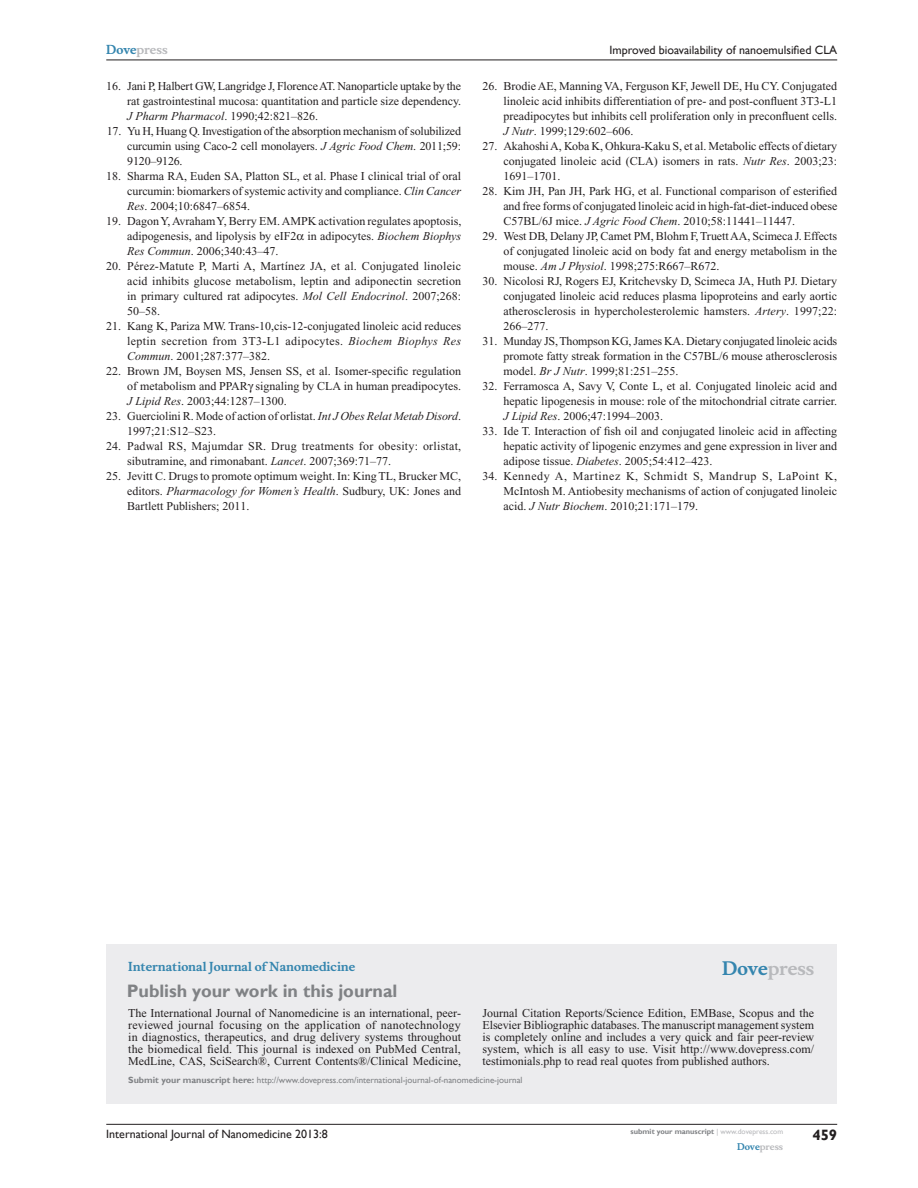
<style>
.page{position:relative;width:918px;height:1188px;background:#fff}
.page>*{position:absolute;margin:0;border:0;box-sizing:border-box;transform-origin:0 0}
.PromBx-H1{font:700 18px "Gill Sans";color:#808285}
.PromBx-Brand{font:700 18px "Musee";color:#b8b9bc}
.t1{font:700 15px "Gill Sans";color:#231f20}
.RefNL2{font:12px/15px "Times New Roman";color:#231f20;text-align:justify}
.PromBx-Tx{font:12px/12px "Times New Roman";color:#231f20;text-align:justify}
.RefNL2-2{font:12px/15px "Times New Roman";letter-spacing:.02em;color:#231f20}
.t2{font:12px "Gill Sans";color:#231f20}
.PromBx-JrnlName{font:700 12px "Musee";color:#3485ae}
.t3{font:700 12px "Musee";color:#b8b9bc}
.PromBx-SubmitMssWebA{font:9px "Gill Sans";color:#808285}
.t4{font:700 9px "Musee";color:#b8b9bc}
.t5{font:700 7.5px "Gill Sans";color:#808285}
.s1{color:#3485ae}
.s2{font-style:italic}
.s3{font-weight:700}
.s4{font-weight:400;color:#b8b9bc}
</style>
<div class="page">
<div style="left:106px;top:944px;width:731px;height:159px;background:#ececee"></div>
<hr style="left:106px;top:1124px;width:731px;height:1px;background:#231f20">
<hr style="left:106px;top:60px;width:731px;height:1px;background:#231f20">
<p class="t3" style="left:106px;top:43px;width:63px"><span class="s1">Dove</span>press</p>
<p class="RefNL2" style="left:127px;top:79px;width:335px;text-indent:-21px">16. Jani P, Halbert GW, Langridge J, Florence AT. Nanoparticle uptake by the rat gastrointestinal mucosa: quantitation and particle size dependency.<br><span class="s2">J Pharm Pharmacol</span>. 1990;42:821–826.</p>
<p class="RefNL2" style="left:127px;top:124px;width:335px;text-indent:-20px">17. Yu H, Huang Q. Investigation of the absorption mechanism of solubilized curcumin using Caco-2 cell monolayers. <span class="s2">J Agric Food Chem</span>. 2011;59:<br>9120–9126.</p>
<p class="RefNL2" style="left:127px;top:169px;width:335px;text-indent:-21px">18. Sharma RA, Euden SA, Platton SL, et al. Phase I clinical trial of oral curcumin: biomarkers of systemic activity and compliance. <span class="s2">Clin Cancer Res</span>. 2004;10:6847–6854.</p>
<p class="RefNL2" style="left:127px;top:214px;width:336px;text-indent:-21px">19. Dagon Y, Avraham Y, Berry EM. AMPK activation regulates apoptosis, adipogenesis, and lipolysis by eIF2 in adipocytes. <span class="s2">Biochem Biophys Res Commun</span>. 2006;340:43–47.</p>
<p class="RefNL2" style="left:127px;top:259px;width:335px;text-indent:-21px">20. Pérez-Matute P, Marti A, Martínez JA, et al. Conjugated linoleic acid inhibits glucose metabolism, leptin and adiponectin secretion in primary cultured rat adipocytes. <span class="s2">Mol Cell Endocrinol</span>. 2007;268:<br>50–58.</p>
<p class="RefNL2" style="left:127px;top:319px;width:335px;text-indent:-21px">21. Kang K, Pariza MW. Trans-10,cis-12-conjugated linoleic acid reduces leptin secretion from 3T3-L1 adipocytes. <span class="s2">Biochem Biophys Res Commun</span>. 2001;287:377–382.</p>
<p class="RefNL2" style="left:127px;top:364px;width:335px;text-indent:-21px">22. Brown JM, Boysen MS, Jensen SS, et al. Isomer-specific regulation of metabolism and PPAR signaling by CLA in human preadipocytes.<br><span class="s2">J Lipid Res</span>. 2003;44:1287–1300.</p>
<p class="RefNL2" style="left:127px;top:409px;width:335px;text-indent:-21px">23. Guerciolini R. Mode of action of orlistat. <span class="s2">Int J Obes Relat Metab Disord</span>.<br>1997;21:S12–S23.</p>
<p class="RefNL2-2" style="left:127px;top:439px;width:336px;text-indent:-21px">24. Padwal RS, Majumdar SR. Drug treatments for obesity: orlistat, sibutramine, and rimonabant. <span class="s2">Lancet</span>. 2007;369:71–77.</p>
<p class="RefNL2" style="left:127px;top:469px;width:335px;text-indent:-21px">25. Jevitt C. Drugs to promote optimum weight. In: King TL, Brucker MC, editors. <span class="s2">Pharmacology for Women’s Health</span>. Sudbury, UK: Jones and Bartlett Publishers; 2011.</p>
<p class="t2" style="left:610px;top:43px;width:229px">Improved bioavailability of nanoemulsified CLA</p>
<p class="RefNL2" style="left:503px;top:79px;width:335px;text-indent:-21px">26. Brodie AE, Manning VA, Ferguson KF, Jewell DE, Hu CY. Conjugated linoleic acid inhibits differentiation of pre- and post-confluent 3T3-L1 preadipocytes but inhibits cell proliferation only in preconfluent cells.<br><span class="s2">J Nutr</span>. 1999;129:602–606.</p>
<p class="RefNL2" style="left:503px;top:139px;width:335px;text-indent:-21px">27. Akahoshi A, Koba K, Ohkura-Kaku S, et al. Metabolic effects of dietary conjugated linoleic acid (CLA) isomers in rats. <span class="s2">Nutr Res</span>. 2003;23:<br>1691–1701.</p>
<p class="RefNL2" style="left:503px;top:184px;width:335px;text-indent:-21px">28. Kim JH, Pan JH, Park HG, et al. Functional comparison of esterified and free forms of conjugated linoleic acid in high-fat-diet-induced obese C57BL/6J mice. <span class="s2">J Agric Food Chem</span>. 2010;58:11441–11447.</p>
<p class="RefNL2" style="left:503px;top:229px;width:335px;text-indent:-21px">29. West DB, Delany JP, Camet PM, Blohm F, Truett AA, Scimeca J. Effects of conjugated linoleic acid on body fat and energy metabolism in the mouse. <span class="s2">Am J Physiol</span>. 1998;275:R667–R672.</p>
<p class="RefNL2" style="left:503px;top:274px;width:335px;text-indent:-21px">30. Nicolosi RJ, Rogers EJ, Kritchevsky D, Scimeca JA, Huth PJ. Dietary conjugated linoleic acid reduces plasma lipoproteins and early aortic atherosclerosis in hypercholesterolemic hamsters. <span class="s2">Artery</span>. 1997;22:<br>266–277.</p>
<p class="RefNL2" style="left:503px;top:334px;width:335px;text-indent:-21px">31. Munday JS, Thompson KG, James KA. Dietary conjugated linoleic acids promote fatty streak formation in the C57BL/6 mouse atherosclerosis model. <span class="s2">Br J Nutr</span>. 1999;81:251–255.</p>
<p class="RefNL2" style="left:503px;top:379px;width:335px;text-indent:-21px">32. Ferramosca A, Savy V, Conte L, et al. Conjugated linoleic acid and hepatic lipogenesis in mouse: role of the mitochondrial citrate carrier.<br><span class="s2">J Lipid Res</span>. 2006;47:1994–2003.</p>
<p class="RefNL2" style="left:503px;top:424px;width:335px;text-indent:-21px">33. Ide T. Interaction of fish oil and conjugated linoleic acid in affecting hepatic activity of lipogenic enzymes and gene expression in liver and adipose tissue. <span class="s2">Diabetes</span>. 2005;54:412–423.</p>
<p class="RefNL2" style="left:503px;top:469px;width:335px;text-indent:-21px">34. Kennedy A, Martinez K, Schmidt S, Mandrup S, LaPoint K, McIntosh M. Antiobesity mechanisms of action of conjugated linoleic acid. <span class="s2">J Nutr Biochem</span>. 2010;21:171–179.</p>
<p class="PromBx-JrnlName" style="left:128px;top:959px;width:228px">International Journal of Nanomedicine</p>
<p class="PromBx-H1" style="left:127px;top:980px;width:272px">Publish your work in this journal</p>
<p class="PromBx-Brand" style="left:722px;top:958px;width:94px"><span class="s1">Dove</span>press</p>
<p class="PromBx-Tx" style="left:128px;top:1007px;width:334px">The International Journal of Nanomedicine is an international, peer&shy;reviewed journal focusing on the application of nanotechnology in diagnostics, therapeutics, and drug delivery systems throughout the biomedical field. This journal is indexed on PubMed Central, MedLine, CAS, SciSearch®, Current Contents®/Clinical Medicine,</p>
<p class="PromBx-Tx" style="left:482px;top:1007px;width:333px">Journal Citation Reports/Science Edition, EMBase, Scopus and the Elsevier Bibliographic databases. The manuscript management system is completely online and includes a very quick and fair peer-review system, which is all easy to use. Visit http://www.dovepress.com/ testimonials.php to read real quotes from published authors.</p>
<p class="PromBx-SubmitMssWebA" style="left:128px;top:1075px;width:396px"><span class="s3">Submit your manuscript here:</span> http://www.dovepress.com/international-journal-of-nanomedicine-journal</p>
<p class="t2" style="left:106px;top:1127px;width:223px">International Journal of Nanomedicine 2013:8</p>
<p class="t5" style="left:631px;top:1127px;width:154px">submit your manuscript <span class="s4">| www.dovepress.com</span></p>
<p class="t4" style="left:737px;top:1141px;width:48px"><span class="s1">Dove</span>press</p>
<p class="t1" style="left:812px;top:1126px;width:26px">459</p>
</div>
